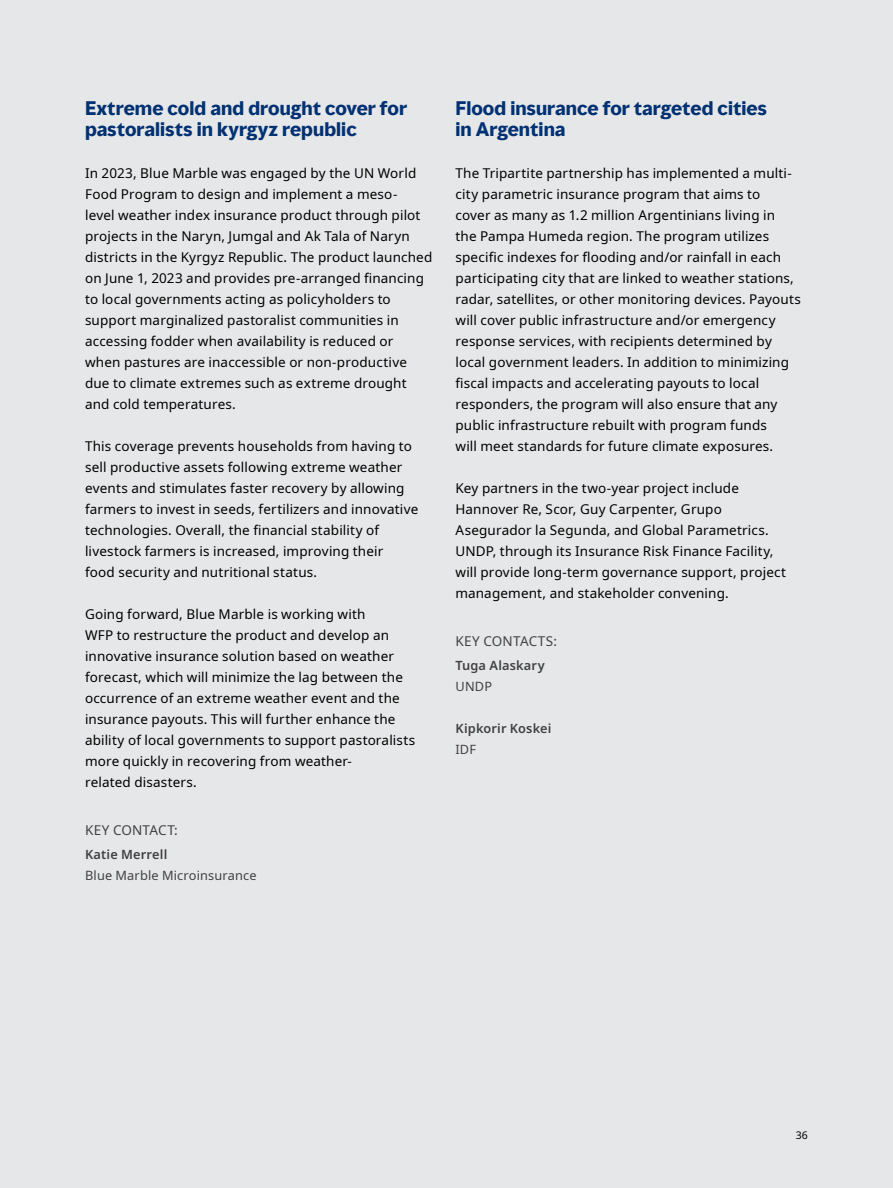
<style>
.page{position:relative;width:893px;height:1188px;background:#e6e7e8}
.page>*{position:absolute;margin:0;border:0;box-sizing:border-box;transform-origin:0 0}
.t1{font:700 18px/21px "MMC Display";letter-spacing:.005em;color:#003273}
.t2{font:13.5px/21px "Noto Sans";letter-spacing:.01em;color:#000}
.t3{font:13.5px "Noto Sans";letter-spacing:.02em;color:#414042}
.t4{font:600 12.75px "Noto Sans";letter-spacing:.015em;color:#414042}
.t5{font:12.75px "Noto Sans";letter-spacing:.01em;color:#414042}
.t6{font:10.5px "Noto Sans";color:#000}
</style>
<div class="page">
<h1 class="t1" style="left:85px;top:98px;width:323px">Extreme cold and drought cover for pastoralists in kyrgyz republic</h1>
<p class="t2" style="left:85px;top:162px;width:349px">In 2023, Blue Marble was engaged by the UN World Food Program to design and implement a meso-<br>level weather index insurance product through pilot projects in the Naryn, Jumgal and Ak Tala of Naryn districts in the Kyrgyz Republic. The product launched on June 1, 2023 and provides pre-arranged financing to local governments acting as policyholders to support marginalized pastoralist communities in accessing fodder when availability is reduced or<br>when pastures are inaccessible or non-productive due to climate extremes such as extreme drought and cold temperatures.</p>
<p class="t2" style="left:85px;top:436px;width:335px">This coverage prevents households from having to sell productive assets following extreme weather events and stimulates faster recovery by allowing farmers to invest in seeds, fertilizers and innovative technologies. Overall, the financial stability of livestock farmers is increased, improving their<br>food security and nutritional status.</p>
<p class="t2" style="left:85px;top:604px;width:332px">Going forward, Blue Marble is working with<br>WFP to restructure the product and develop an innovative insurance solution based on weather forecast, which will minimize the lag between the occurrence of an extreme weather event and the insurance payouts. This will further enhance the ability of local governments to support pastoralists more quickly in recovering from weather-<br>related disasters.</p>
<p class="t3" style="left:85px;top:820px;width:94px">KEY CONTACT:</p>
<p class="t4" style="left:85px;top:845px;width:84px">Katie Merrell</p>
<p class="t5" style="left:85px;top:867px;width:173px">Blue Marble Microinsurance</p>
<h1 class="t1" style="left:455px;top:98px;width:313px">Flood insurance for targeted cities in Argentina</h1>
<p class="t2" style="left:455px;top:162px;width:347px">The Tripartite partnership has implemented a multi&shy;city parametric insurance program that aims to<br>cover as many as 1.2 million Argentinians living in<br>the Pampa Humeda region. The program utilizes specific indexes for flooding and/or rainfall in each participating city that are linked to weather stations, radar, satellites, or other monitoring devices. Payouts will cover public infrastructure and/or emergency response services, with recipients determined by local government leaders. In addition to minimizing fiscal impacts and accelerating payouts to local responders, the program will also ensure that any public infrastructure rebuilt with program funds<br>will meet standards for future climate exposures.</p>
<p class="t2" style="left:455px;top:478px;width:332px">Key partners in the two-year project include Hannover Re, Scor, Guy Carpenter, Grupo Asegurador la Segunda, and Global Parametrics.<br>UNDP, through its Insurance Risk Finance Facility, will provide long-term governance support, project management, and stakeholder convening.</p>
<p class="t3" style="left:455px;top:631px;width:103px">KEY CONTACTS:</p>
<p class="t4" style="left:455px;top:656px;width:91px">Tuga Alaskary</p>
<p class="t5" style="left:455px;top:678px;width:38px">UNDP</p>
<p class="t4" style="left:455px;top:719px;width:97px">Kipkorir Koskei</p>
<p class="t5" style="left:455px;top:741px;width:22px">IDF</p>
<p class="t6" style="left:796px;top:1127px;width:14px">36</p>
</div>
